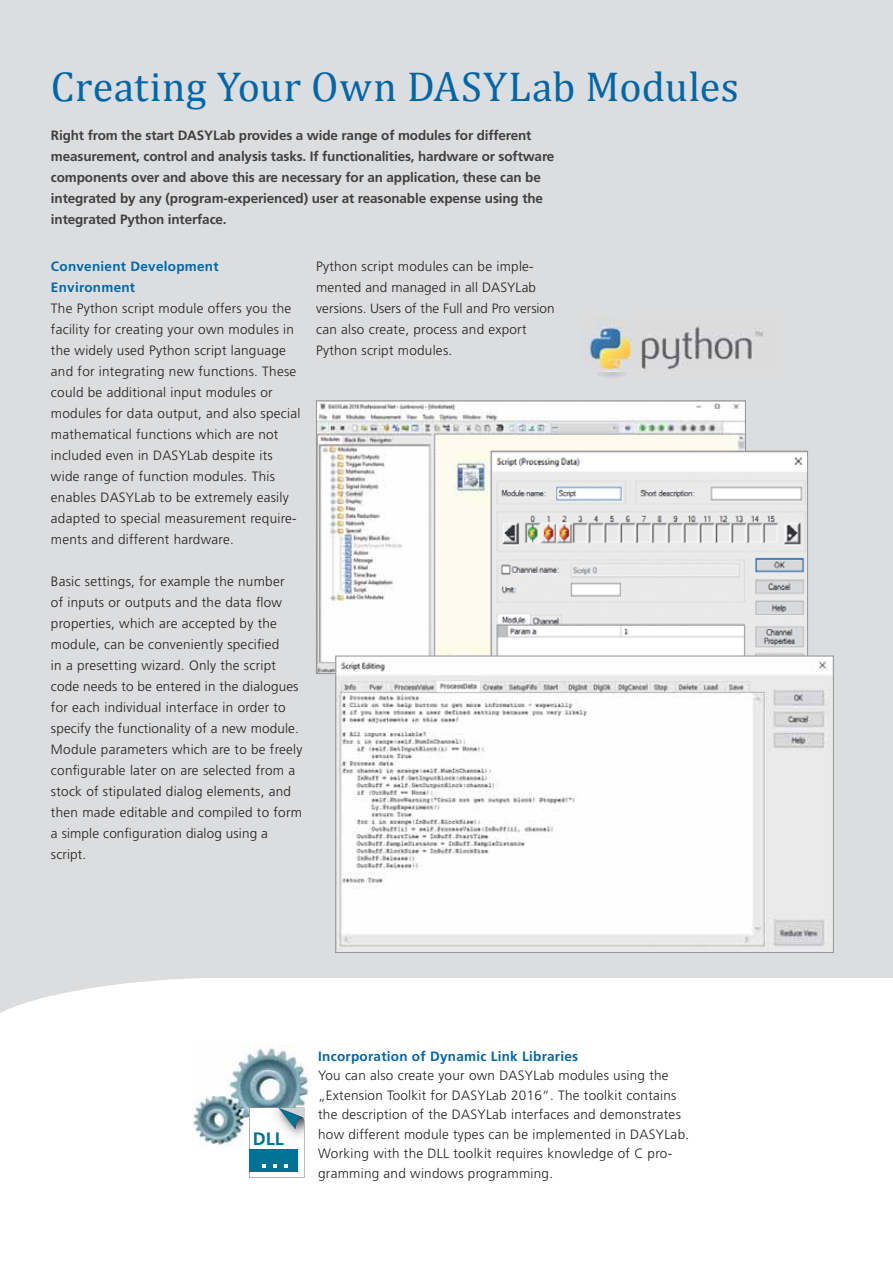
<style>
.page{position:relative;width:893px;height:1263px;background:#fff}
.page>*{position:absolute;margin:0;border:0;box-sizing:border-box;transform-origin:0 0}
.t1{font:42px "Cambria";letter-spacing:.01em;color:#0067ab}
.t2{font:700 18px "Frutiger";color:#007296}
.t3{font:300 13.5px/21px "Frutiger";letter-spacing:.02em;color:#231f20}
.t4{font:700 13.5px/21px "Frutiger";letter-spacing:-.01em;color:#404041}
.t5{font:700 13.5px/21px "Frutiger";letter-spacing:.02em;color:#0067ab}
</style>
<div class="page">
<div style="left:0;top:0;width:893px;height:1013px;background:#dcddde"></div>
<div style="left:468px;top:953px;width:280px;height:25px;background:#dcddde"></div>
<img style="left:193px;top:1045px;width:117px;height:102px">
<svg style="left:249px;top:1108px;width:55px;height:70px"></svg>
<img style="left:318px;top:403px;width:426px;height:269px">
<img style="left:493px;top:453px;width:313px;height:203px">
<img style="left:337px;top:658px;width:495px;height:293px">
<div style="left:335px;top:656px;width:499px;height:297px;border:1px solid #939598"></div>
<img style="left:581px;top:317px;width:198px;height:54px">
<img style="left:581px;top:370px;width:56px;height:16px">
<h1 class="t1" style="left:51px;top:61px;width:689px">Creating Your Own DASYLab Modules</h1>
<p class="t4" style="left:51px;top:126px;width:505px">Right from the start DASYLab provides a wide range of modules for different measurement, control and analysis tasks. If functionalities, hardware or software components over and above this are necessary for an application, these can be integrated by any (program-experienced) user at reasonable expense using the integrated Python interface.</p>
<p class="t5" style="left:51px;top:257px;width:169px">Convenient Development<br>Environment</p>
<p class="t3" style="left:51px;top:299px;width:251px">The Python script module offers you the facility for creating your own modules in the widely used Python script language and for integrating new functions. These could be additional input modules or modules for data output, and also special mathematical functions which are not included even in DASYLab despite its wide range of function modules. This enables DASYLab to be extremely easily adapted to special measurement require&shy;ments and different hardware.</p>
<p class="t3" style="left:51px;top:572px;width:253px">Basic settings, for example the number<br>of inputs or outputs and the data flow properties, which are accepted by the module, can be conveniently specified<br>in a presetting wizard. Only the script code needs to be entered in the dialogues for each individual interface in order to specify the functionality of a new module.<br>Module parameters which are to be freely configurable later on are selected from a stock of stipulated dialog elements, and then made editable and compiled to form a simple configuration dialog using a script.</p>
<p class="t3" style="left:316px;top:257px;width:240px">Python script modules can be imple&shy;mented and managed in all DASYLab versions. Users of the Full and Pro version can also create, process and export Python script modules.</p>
<h2 class="t2" style="left:253px;top:1132px;width:33px">DLL</h2>
<p class="t5" style="left:318px;top:1047px;width:262px">Incorporation of Dynamic Link Libraries</p>
<p class="t3" style="left:318px;top:1067px;width:372px;line-height:19.5px">You can also create your own DASYLab modules using the „Extension Toolkit for DASYLab 2016“. The toolkit contains the description of the DASYLab interfaces and demonstrates how different module types can be implemented in DASYLab.<br>Working with the DLL toolkit requires knowledge of C pro&shy;gramming and windows programming.</p>
</div>
